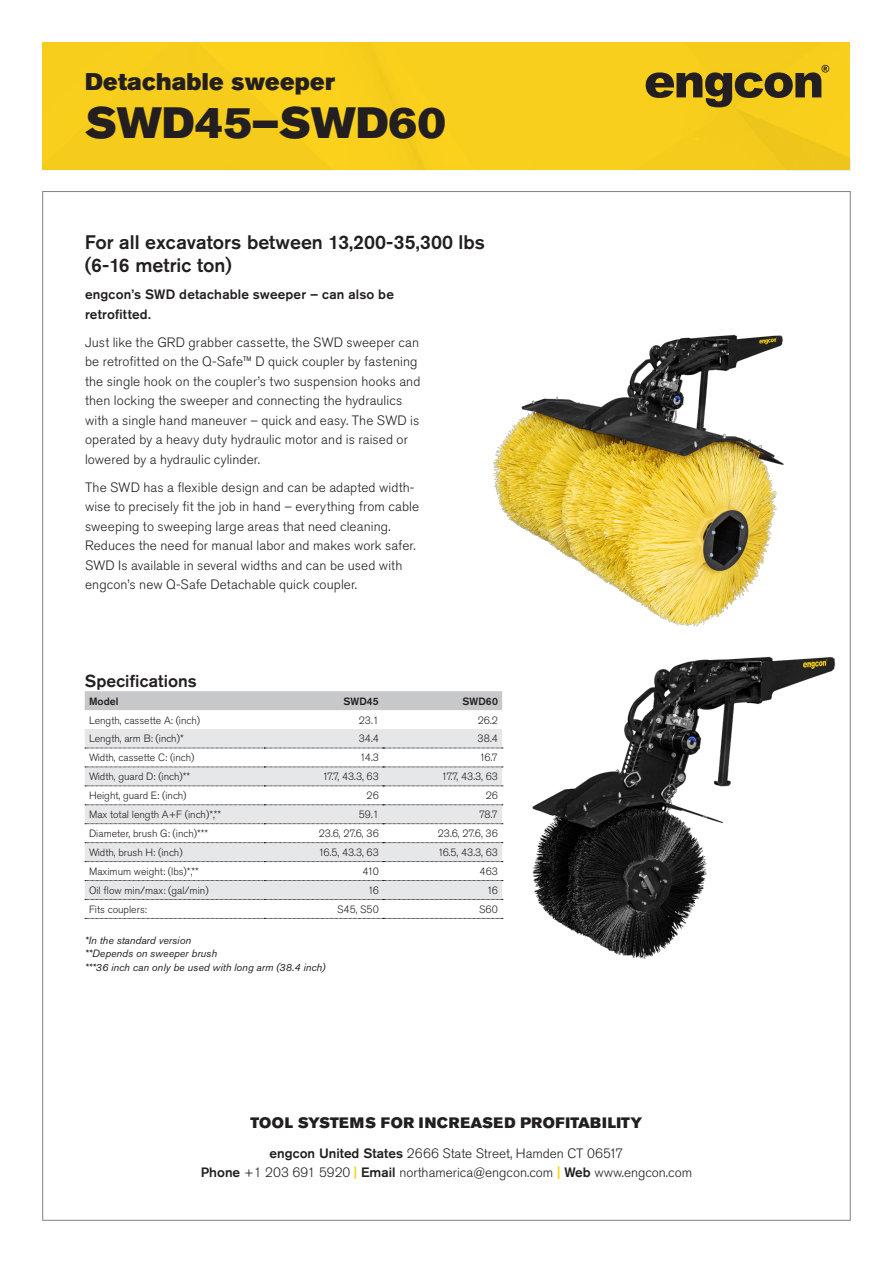
<style>
.page{position:relative;width:893px;height:1263px;background:#fff}
.page>*{position:absolute;margin:0;border:0;box-sizing:border-box;transform-origin:0 0}
.t1{font:43.5px "Akzidenz Grotesk Pro Super";color:#231f20}
.t2{font:24px "Akzidenz Grotesk Pro Super";letter-spacing:.01em;color:#231f20}
.t3{font:500 19.5px/23.4px "Akzidenz Grotesk Pro";color:#231f20}
.t4{font:500 17.25px "Akzidenz Grotesk Pro";letter-spacing:.005em;color:#231f20}
.t5{font:15px "Akzidenz Grotesk Pro Super";letter-spacing:.03em;color:#231f20}
.Brödtext1{font:300 13.5px/19.5px "Akzidenz Grotesk Pro";letter-spacing:.01em;color:#231f20}
.Brödtext1-2{font:500 13.5px/19.5px "Akzidenz Grotesk Pro";letter-spacing:.01em;color:#231f20}
.t6{font:300 10.5px "Akzidenz Grotesk Pro";color:#231f20}
.Liten_kursiv{font:italic 10.5px "Akzidenz Grotesk Pro";color:#231f20}
.t7{font:500 10.5px "Akzidenz Grotesk Pro";color:#231f20}
.s1{font-weight:500}
.s2{font-weight:500;color:#fed105}
</style>
<div class="page">
<div style="left:43px;top:43px;width:807px;height:128px;background:#f8cf1c"></div>
<img style="left:493px;top:334px;width:291px;height:293px">
<div style="left:85px;top:691px;width:417px;height:19px;background:#c7c8ca"></div>
<svg style="left:85px;top:729px;width:417px;height:170px;fill:#e6e7e9"></svg>
<svg style="left:85px;top:748px;width:418px;height:1px"></svg>
<svg style="left:85px;top:767px;width:418px;height:1px"></svg>
<svg style="left:85px;top:786px;width:418px;height:1px"></svg>
<svg style="left:85px;top:804px;width:418px;height:1px"></svg>
<svg style="left:85px;top:823px;width:418px;height:1px"></svg>
<svg style="left:85px;top:842px;width:418px;height:1px"></svg>
<svg style="left:85px;top:861px;width:418px;height:1px"></svg>
<svg style="left:85px;top:880px;width:418px;height:1px"></svg>
<svg style="left:85px;top:899px;width:418px;height:20px"></svg>
<img style="left:532px;top:656px;width:304px;height:303px">
<p class="t2" style="left:85px;top:66px;width:251px">Detachable sweeper</p>
<p class="t1" style="left:85px;top:95px;width:362px">SWD45–SWD60</p>
<h1 class="t3" style="left:85px;top:230px;width:402px">For all excavators between 13,200-35,300 lbs (6-16 metric ton)</h1>
<p class="Brödtext1-2" style="left:85px;top:285px;width:310px">engcon’s SWD detachable sweeper – can also be retrofitted.</p>
<p class="Brödtext1" style="left:85px;top:332px;width:337px">Just like the GRD grabber cassette, the SWD sweeper can be retrofitted on the Q-Safe™ D quick coupler by fastening the single hook on the coupler’s two suspension hooks and then locking the sweeper and connecting the hydraulics with a single hand maneuver – quick and easy. The SWD is operated by a heavy duty hydraulic motor and is raised or lowered by a hydraulic cylinder.</p>
<p class="Brödtext1" style="left:85px;top:477px;width:336px">The SWD has a flexible design and can be adapted width&shy;wise to precisely fit the job in hand – everything from cable sweeping to sweeping large areas that need cleaning.<br>Reduces the need for manual labor and makes work safer.<br>SWD Is available in several widths and can be used with engcon’s new Q-Safe Detachable quick coupler.</p>
<h2 class="t4" style="left:85px;top:670px;width:114px">Specifications</h2>
<p class="t7" style="left:89px;top:694px;width:31px">Model</p>
<p class="t7" style="left:343px;top:694px;width:37px">SWD45</p>
<p class="t7" style="left:462px;top:694px;width:37px">SWD60</p>
<p class="t6" style="left:89px;top:713px;width:113px">Length, cassette A: (inch)</p>
<p class="t6" style="left:359px;top:713px;width:22px">23.1</p>
<p class="t6" style="left:478px;top:713px;width:22px">26.2</p>
<p class="t6" style="left:89px;top:732px;width:96px">Length, arm B: (inch)*</p>
<p class="t6" style="left:359px;top:732px;width:22px">34.4</p>
<p class="t6" style="left:478px;top:732px;width:22px">38.4</p>
<p class="t6" style="left:89px;top:751px;width:107px">Width, cassette C: (inch)</p>
<p class="t6" style="left:360px;top:751px;width:20px">14.3</p>
<p class="t6" style="left:480px;top:751px;width:20px">16.7</p>
<p class="t6" style="left:89px;top:770px;width:103px">Width, guard D: (inch)**</p>
<p class="t6" style="left:322px;top:770px;width:58px">17.7, 43.3, 63</p>
<p class="t6" style="left:441px;top:770px;width:58px">17.7, 43.3, 63</p>
<p class="t6" style="left:89px;top:789px;width:99px">Height, guard E: (inch)</p>
<p class="t6" style="left:367px;top:789px;width:14px">26</p>
<p class="t6" style="left:486px;top:789px;width:14px">26</p>
<p class="t6" style="left:89px;top:808px;width:134px">Max total length A+F (inch)*,**</p>
<p class="t6" style="left:359px;top:808px;width:22px">59.1</p>
<p class="t6" style="left:479px;top:808px;width:20px">78.7</p>
<p class="t6" style="left:89px;top:827px;width:121px">Diameter, brush G: (inch)***</p>
<p class="t6" style="left:319px;top:827px;width:62px">23.6, 27.6, 36</p>
<p class="t6" style="left:438px;top:827px;width:62px">23.6, 27.6, 36</p>
<p class="t6" style="left:89px;top:845px;width:95px">Width, brush H: (inch)</p>
<p class="t6" style="left:319px;top:845px;width:62px">16.5, 43.3, 63</p>
<p class="t6" style="left:438px;top:845px;width:62px">16.5, 43.3, 63</p>
<p class="t6" style="left:89px;top:864px;width:111px">Maximum weight: (lbs)*,**</p>
<p class="t6" style="left:362px;top:864px;width:18px">410</p>
<p class="t6" style="left:479px;top:864px;width:20px">463</p>
<p class="t6" style="left:89px;top:883px;width:121px">Oil flow min/max: (gal/min)</p>
<p class="t6" style="left:368px;top:883px;width:13px">16</p>
<p class="t6" style="left:487px;top:883px;width:13px">16</p>
<p class="t6" style="left:89px;top:902px;width:60px">Fits couplers:</p>
<p class="t6" style="left:337px;top:902px;width:43px">S45, S50</p>
<p class="t6" style="left:479px;top:902px;width:20px">S60</p>
<p class="Liten_kursiv" style="left:85px;top:933px;width:108px">*In the standard version</p>
<p class="Liten_kursiv" style="left:85px;top:947px;width:134px">**Depends on sweeper brush</p>
<p class="Liten_kursiv" style="left:85px;top:960px;width:242px">***36 inch can only be used with long arm (38.4 inch)</p>
<p class="t5" style="left:251px;top:1112px;width:393px">TOOL SYSTEMS FOR INCREASED PROFITABILITY</p>
<p class="Brödtext1" style="left:201px;top:1143px;width:493px;text-align:center"><span class="s1">engcon United States</span> 2666 State Street, Hamden CT 06517<br><span class="s1">Phone</span> +1 203 691 5920 <span class="s2">|</span> <span class="s1">Email</span> northamerica@engcon.com <span class="s2">|</span> <span class="s1">Web</span> www.engcon.com</p>
</div>
